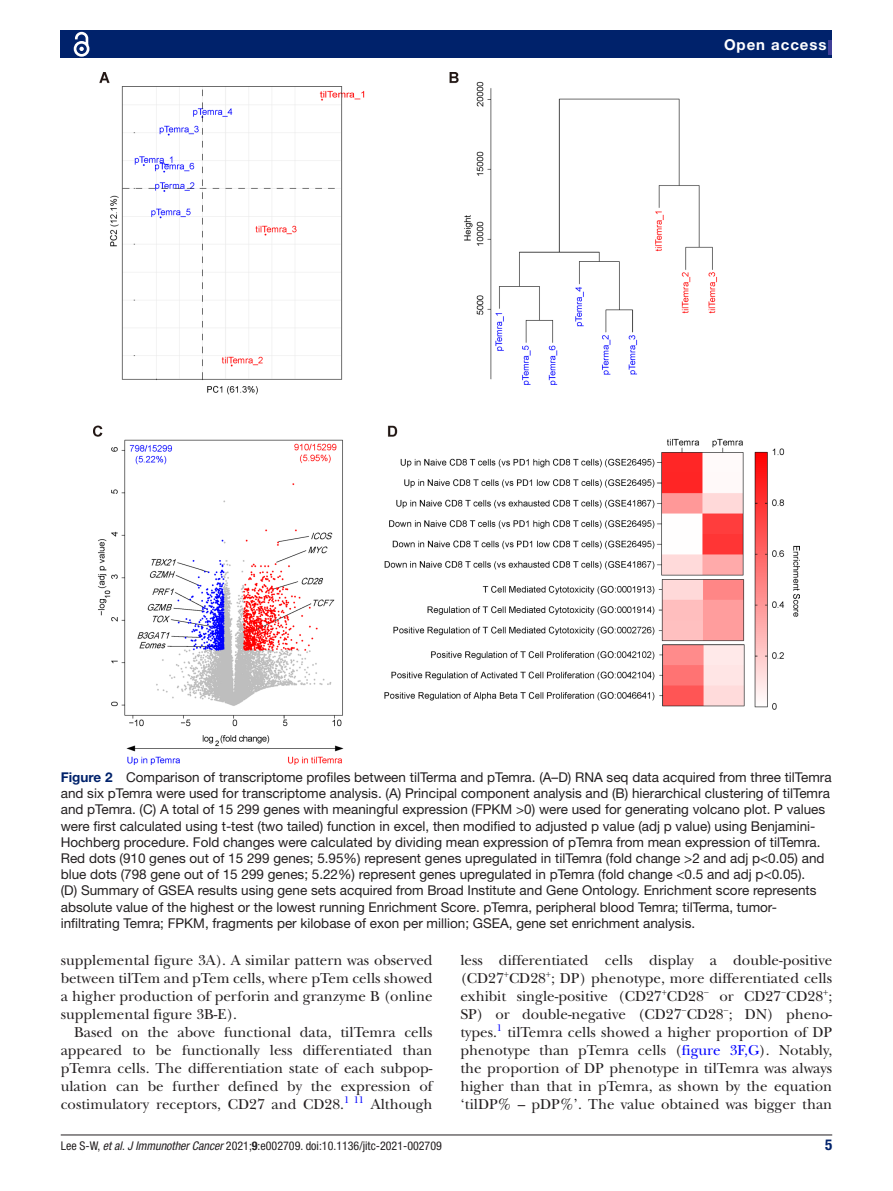
<style>
.page{position:relative;width:893px;height:1191px;background:#fff}
.page>*{position:absolute;margin:0;border:0;box-sizing:border-box;transform-origin:0 0}
.t1{font:15px/18px "New Baskerville";color:#231f20;text-align:justify}
.t2{font:700 15px "Helvetica Neue LT Std";letter-spacing:.065em;color:#fff}
.t3{font:700 condensed 15px "Helvetica Neue LT Std";color:#00226b}
.t4{font:13.5px/16.2px "Helvetica Neue LT Std";color:#231f20}
.t5{font:condensed 12px "Helvetica Neue LT Std";color:#231f20}
.t6{font:9.9px "New Baskerville";color:#00f}
.t7{font:9.9px "New Baskerville";color:#231f20}
.s1{font-weight:700;color:#00226b}
.s2{color:#00f}
.s3{font-style:italic}
.s4{font-weight:700}
</style>
<div class="page">
<hr style="left:61px;top:1134px;width:771px;height:1px;background:#231f20">
<div style="left:61px;top:31px;width:771px;height:27px;background:#00226b"></div>
<hr style="left:828px;top:40px;width:4px;height:15px;background:#414099">
<svg style="left:73px;top:31px;width:17px;height:26px"></svg>
<img style="left:93px;top:73px;width:706px;height:691px">
<p class="t2" style="left:724px;top:35px;width:104px">Open access</p>
<p class="t4" style="left:61px;top:769px;width:772px"><span class="s1">Figure 2</span> Comparison of transcriptome profiles between tilTerma and pTemra. (A–D) RNA seq data acquired from three tilTemra and six pTemra were used for transcriptome analysis. (A) Principal component analysis and (B) hierarchical clustering of tilTemra and pTemra. (C) A total of 15 299 genes with meaningful expression (FPKM &gt;0) were used for generating volcano plot. P values were first calculated using t-test (two tailed) function in excel, then modified to adjusted p value (adj p value) using Benjamini-Hochberg procedure. Fold changes were calculated by dividing mean expression of pTemra from mean expression of tilTemra.<br>Red dots (910 genes out of 15 299 genes; 5.95%) represent genes upregulated in tilTemra (fold change &gt;2 and adj p&lt;0.05) and blue dots (798 gene out of 15 299 genes; 5.22%) represent genes upregulated in pTemra (fold change &lt;0.5 and adj p&lt;0.05).<br>(D) Summary of GSEA results using gene sets acquired from Broad Institute and Gene Ontology. Enrichment score represents absolute value of the highest or the lowest running Enrichment Score. pTemra, peripheral blood Temra; tilTerma, tumor&shy;infiltrating Temra; FPKM, fragments per kilobase of exon per million; GSEA, gene set enrichment analysis.</p>
<p class="t1" style="left:61px;top:951px;width:373px">supplemental figure 3A). A similar pattern was observed between tilTem and pTem cells, where pTem cells showed a higher production of perforin and granzyme B (online supplemental figure 3B-E).</p>
<p class="t1" style="left:61px;top:1023px;width:373px;text-indent:14px">Based on the above functional data, tilTemra cells appeared to be functionally less differentiated than pTemra cells. The differentiation state of each subpop&shy;ulation can be further defined by the expression of costimulatory receptors, CD27 and CD28.</p>
<p class="t6" style="left:344px;top:1093px;width:21px">1 11</p>
<p class="t1" style="left:371px;top:1095px;width:63px">Although</p>
<p class="t1" style="left:460px;top:951px;width:373px">less differentiated cells display a double-positive (CD27<sup>+</sup>CD28 ; DP) phenotype, more differentiated cells</p>
<p class="t7" style="left:546px;top:967px;width:7px">+</p>
<p class="t1" style="left:460px;top:987px;width:373px">exhibit single-positive (CD27<sup>+</sup>CD28<sup>−</sup> or CD27<sup>−</sup>CD28<sup>+</sup>;<br>SP) or double-negative (CD27 CD28 ; DN) pheno-</p>
<p class="t7" style="left:681px;top:1003px;width:7px">−</p>
<p class="t6" style="left:497px;top:1021px;width:7px">1</p>
<p class="t1" style="left:460px;top:1023px;width:373px;text-indent:47px">tilTemra cells showed a higher proportion of DP phenotype than pTemra cells (<span class="s2">figure 3F,G</span>). Notably, the proportion of DP phenotype in tilTemra was always higher than that in pTemra, as shown by the equation ‘tilDP% – pDP%’. The value obtained was bigger than</p>
<p class="t1" style="left:460px;top:1023px;width:38px">types.</p>
<p class="t5" style="left:61px;top:1138px;width:383px">Lee S-W, <span class="s3">et al</span>. <span class="s3">J Immunother Cancer</span> 2021;<span class="s4">9</span>:e002709. doi:10.1136/jitc-2021-002709</p>
<p class="t3" style="left:825px;top:1135px;width:9px">5</p>
</div>
